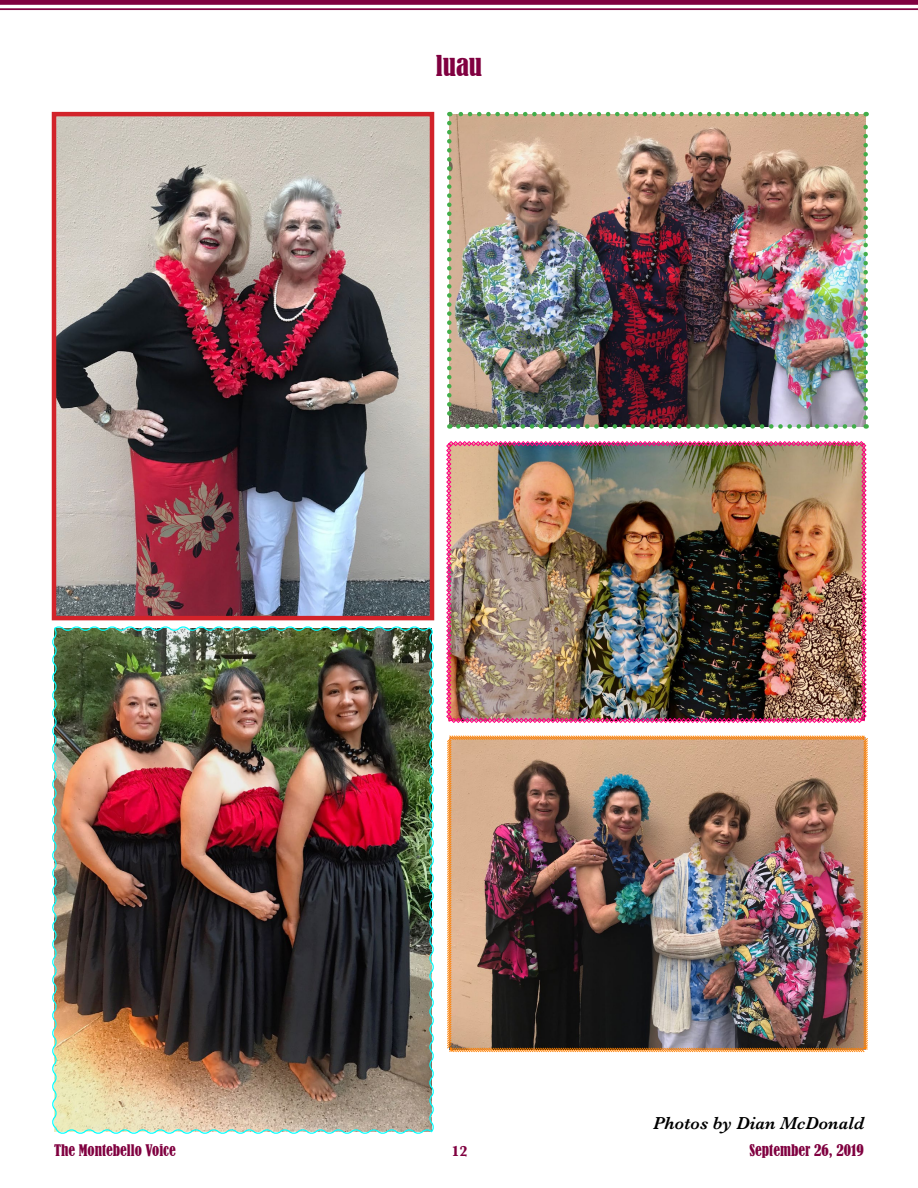
<style>
.page{position:relative;width:918px;height:1188px;background:#fff}
.page>*{position:absolute;margin:0;border:0;box-sizing:border-box;transform-origin:0 0}
.t1{font:condensed 27px "Bernard";color:#800040}
.t2{font:italic 600 18px "Baskerville";color:#000}
.t3{font:condensed 15px "Bernard";color:#800040}
.t4{font:700 15px "Baskerville";color:#800040}
</style>
<div class="page">
<div style="left:0;top:0;width:918px;height:5px;background:#800040"></div>
<hr style="left:0;top:8px;width:918px;height:2px;background:#800040">
<img style="left:447px;top:735px;width:421px;height:318px">
<img style="left:449px;top:114px;width:417px;height:312px">
<svg style="left:447px;top:123px;width:5px;height:306px"></svg>
<img style="left:458px;top:424px;width:409px;height:5px">
<svg style="left:863px;top:112px;width:5px;height:305px"></svg>
<svg style="left:449px;top:112px;width:408px;height:4px"></svg>
<img style="left:57px;top:117px;width:372px;height:498px">
<div style="left:52px;top:112px;width:382px;height:508px;border:4px solid #d2232a"></div>
<img style="left:446px;top:441px;width:421px;height:282px">
<img style="left:52px;top:626px;width:382px;height:508px">
<h1 class="t1" style="left:436px;top:50px;width:48px">luau</h1>
<p class="t2" style="left:653px;top:1111px;width:213px">Photos by Dian McDonald</p>
<p class="t3" style="left:54px;top:1141px;width:123px">The Montebello Voice</p>
<p class="t4" style="left:452px;top:1140px;width:18px">12</p>
<p class="t3" style="left:750px;top:1141px;width:116px">September 26, 2019</p>
</div>
